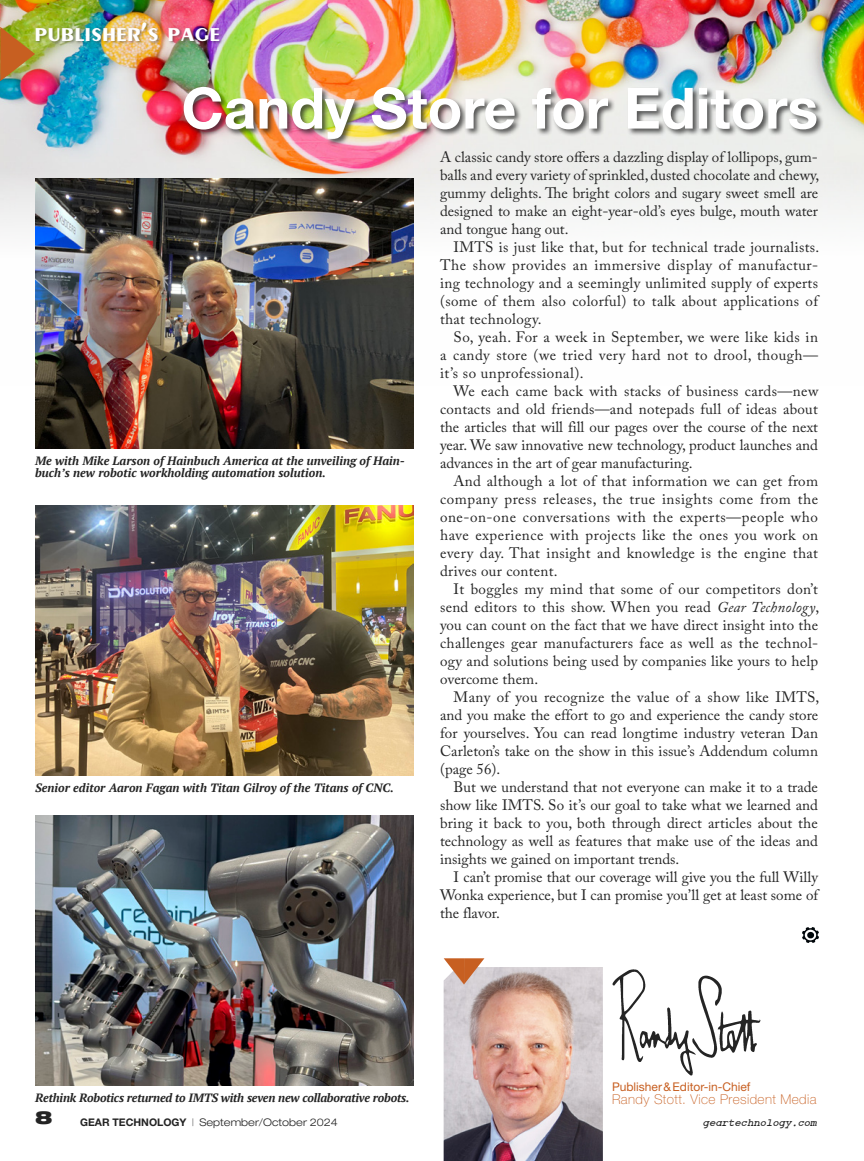
<style>
.page{position:relative;width:864px;height:1161px;background:#fff}
.page>*{position:absolute;margin:0;border:0;box-sizing:border-box;transform-origin:0 0}
.t1{font:700 57px "Helvetica Neue";color:#fff}
.t2{font:900 expanded 18px "Helvetica Neue";color:#242424}
.t3{font:17.85px "Aquavit";letter-spacing:.07em;color:#fff}
.t4{font:15px/18px "Adobe Caslon Pro";color:#242424;text-align:justify}
.t5{font:100 13.5px "Helvetica Neue";letter-spacing:.03em;color:#c75f21}
.t6{font:italic 700 12px/12px "PT Serif";color:#242424}
.t7{font:italic 700 12px "PT Serif";letter-spacing:-.02em;color:#242424}
.t8{font:12px "Helvetica Neue";color:#c75f21}
.t9{font:300 expanded 10.5px "Helvetica Neue";color:#242424}
.t10{font:10.5px "Combat Ready BTN Oblique";color:#242424}
.s1{font-size:25.5px}
.s2{font-style:italic}
.s3{font-weight:700;font-stretch:normal}
.s4{font-weight:100;font-stretch:condensed}
</style>
<div class="page">
<img style="left:0;top:0;width:864px;height:385px">
<div style="left:182px;top:85px;width:642px;height:62px;background:#242424;opacity:.75"></div>
<img style="left:803px;top:928px;width:15px;height:15px">
<img style="left:35px;top:178px;width:378px;height:270px">
<img style="left:35px;top:506px;width:378px;height:270px">
<img style="left:35px;top:816px;width:378px;height:270px">
<img style="left:444px;top:967px;width:159px;height:194px">
<img style="left:612px;top:969px;width:149px;height:106px">
<svg style="left:444px;top:958px;width:40px;height:26px"></svg>
<div style="left:35px;top:21px;width:188px;height:24px;background:#242424;opacity:.4"></div>
<svg style="left:0;top:27px;width:35px;height:54px;background:#b37f32"></svg>
<p class="t3" style="left:35px;top:23px;width:186px">PUBLISHER<span class="s1">'</span>S PAGE</p>
<h1 class="t1" style="left:182px;top:73px;width:638px">Candy Store for Editors</h1>
<p class="t4" style="left:440px;top:148px;width:381px">A classic candy store offers a dazzling display of lollipops, gum&shy;balls and every variety of sprinkled, dusted chocolate and chewy, gummy delights. The bright colors and sugary sweet smell are designed to make an eight-year-old’s eyes bulge, mouth water and tongue hang out.</p>
<p class="t4" style="left:440px;top:238px;width:381px;text-indent:14px">IMTS is just like that, but for technical trade journalists.<br>The show provides an immersive display of manufactur&shy;ing technology and a seemingly unlimited supply of experts (some of them also colorful) to talk about applications of that technology.</p>
<p class="t4" style="left:440px;top:328px;width:379px;text-indent:14px">So, yeah. For a week in September, we were like kids in a candy store (we tried very hard not to drool, though— it’s so unprofessional).</p>
<p class="t4" style="left:440px;top:382px;width:380px;text-indent:14px">We each came back with stacks of business cards—new contacts and old friends—and notepads full of ideas about the articles that will fill our pages over the course of the next year. We saw innovative new technology, product launches and advances in the art of gear manufacturing.</p>
<p class="t4" style="left:440px;top:472px;width:380px;text-indent:14px">And although a lot of that information we can get from company press releases, the true insights come from the one-on-one conversations with the experts—people who have experience with projects like the ones you work on every day. That insight and knowledge is the engine that drives our content.</p>
<p class="t4" style="left:440px;top:580px;width:381px;text-indent:14px">It boggles my mind that some of our competitors don’t send editors to this show. When you read <span class="s2">Gear Technology</span>, you can count on the fact that we have direct insight into the challenges gear manufacturers face as well as the technol&shy;ogy and solutions being used by companies like yours to help overcome them.</p>
<p class="t4" style="left:440px;top:688px;width:381px;text-indent:14px">Many of you recognize the value of a show like IMTS, and you make the effort to go and experience the candy store for yourselves. You can read longtime industry veteran Dan Carleton’s take on the show in this issue’s Addendum column (page 56).</p>
<p class="t4" style="left:440px;top:778px;width:379px;text-indent:14px">But we understand that not everyone can make it to a trade show like IMTS. So it’s our goal to take what we learned and bring it back to you, both through direct articles about the technology as well as features that make use of the ideas and insights we gained on important trends.</p>
<p class="t4" style="left:440px;top:868px;width:380px;text-indent:14px">I can’t promise that our coverage will give you the full Willy Wonka experience, but I can promise you’ll get at least some of the flavor.</p>
<p class="t6" style="left:35px;top:455px;width:371px">Me with Mike Larson of Hainbuch America at the unveiling of Hain&shy;buch’s new robotic workholding automation solution.</p>
<p class="t6" style="left:35px;top:781px;width:360px">Senior editor Aaron Fagan with Titan Gilroy of the Titans of CNC.</p>
<p class="t8" style="left:612px;top:1079px;width:140px">Publisher&amp;Editor-in-Chief</p>
<p class="t5" style="left:612px;top:1091px;width:206px">Randy Stott. Vice President Media</p>
<p class="t7" style="left:35px;top:1090px;width:376px">Rethink Robotics returned to IMTS with seven new collaborative robots.</p>
<p class="t2" style="left:35px;top:1106px;width:19px">8</p>
<p class="t9" style="left:80px;top:1116px;width:259px"><span class="s3">GEAR TECHNOLOGY</span> <span class="s4">|</span> September/October 2024</p>
<p class="t10" style="left:704px;top:1117px;width:115px">geartechnology.com</p>
</div>
